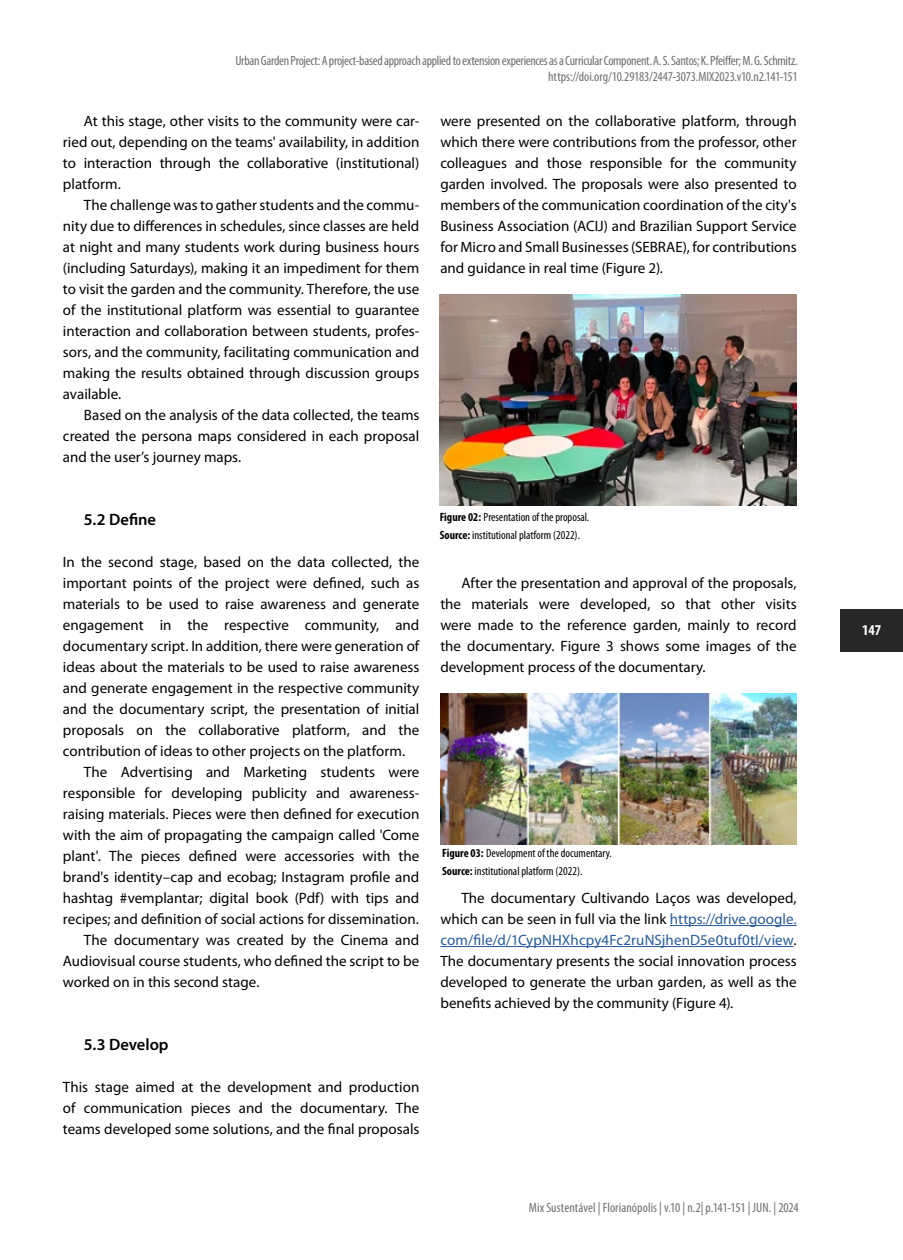
<style>
.page{position:relative;width:903px;height:1260px;background:#fff}
.page>*{position:absolute;margin:0;border:0;box-sizing:border-box;transform-origin:0 0}
.t1{font:600 16.5px "Myriad Pro";color:#000}
.t2{font:15px/21px "Myriad Pro";color:#000;text-align:justify}
.t3{font:700 condensed 15px "Myriad Pro";color:#fff}
.t4{font:condensed 13.5px/16.5px "Myriad Pro";letter-spacing:-.02em;color:#706f6f;text-align:right}
.t5{font:condensed 13.5px "Myriad Pro";letter-spacing:.005em;color:#706f6f}
.t6{font:condensed 12px/18px "Myriad Pro";color:#000}
.s1{font-weight:700}
.s2{color:#275b9b}
</style>
<div class="page">
<div style="left:840px;top:609px;width:63px;height:43px;background:#282727"></div>
<hr style="left:670px;top:925px;width:127px;height:1px;background:#275b9b">
<hr style="left:440px;top:946px;width:354px;height:1px;background:#275b9b">
<img style="left:440px;top:294px;width:357px;height:211px">
<img style="left:441px;top:693px;width:356px;height:151px">
<p class="t4" style="left:235px;top:52px;width:564px">Urban Garden Project: A project-based approach applied to extension experiences as a Curricular Component. A. S. Santos; K. Pfeiffer; M. G. Schmitz. https://doi.org/10.29183/2447-3073.MIX2023.v10.n2.141-151</p>
<p class="t2" style="left:63px;top:110px;width:358px;text-indent:21px">At this stage, other visits to the community were car&shy;ried out, depending on the teams' availability, in addition to interaction through the collaborative (institutional) platform.</p>
<p class="t2" style="left:63px;top:194px;width:358px;text-indent:21px">The challenge was to gather students and the commu&shy;nity due to differences in schedules, since classes are held at night and many students work during business hours (including Saturdays), making it an impediment for them to visit the garden and the community. Therefore, the use of the institutional platform was essential to guarantee interaction and collaboration between students, profes&shy;sors, and the community, facilitating communication and making the results obtained through discussion groups available.</p>
<p class="t2" style="left:63px;top:404px;width:358px;text-indent:21px">Based on the analysis of the data collected, the teams created the persona maps considered in each proposal and the user’s journey maps.</p>
<p class="t1" style="left:84px;top:509px;width:74px">5.2 Define</p>
<p class="t2" style="left:63px;top:551px;width:358px">In the second stage, based on the data collected, the</p>
<p class="t2" style="left:63px;top:572px;width:358px">important points of the project were defined, such as</p>
<p class="t2" style="left:63px;top:593px;width:358px">materials to be used to raise awareness and generate</p>
<p class="t2" style="left:63px;top:614px;width:358px">engagement in the respective community, and</p>
<p class="t2" style="left:63px;top:635px;width:358px">documentary script. In addition, there were generation of</p>
<p class="t2" style="left:63px;top:656px;width:358px">ideas about the materials to be used to raise awareness</p>
<p class="t2" style="left:63px;top:677px;width:358px">and generate engagement in the respective community</p>
<p class="t2" style="left:63px;top:698px;width:358px">and the documentary script, the presentation of initial</p>
<p class="t2" style="left:63px;top:719px;width:358px">proposals on the collaborative platform, and the</p>
<p class="t2" style="left:63px;top:740px;width:344px">contribution of ideas to other projects on the platform.</p>
<p class="t2" style="left:84px;top:761px;width:337px">The Advertising and Marketing students were</p>
<p class="t2" style="left:63px;top:782px;width:358px">responsible for developing publicity and awareness-</p>
<p class="t2" style="left:63px;top:803px;width:358px">raising materials. Pieces were then defined for execution</p>
<p class="t2" style="left:63px;top:824px;width:358px">with the aim of propagating the campaign called 'Come</p>
<p class="t2" style="left:63px;top:845px;width:358px">plant'. The pieces defined were accessories with the</p>
<p class="t2" style="left:63px;top:866px;width:358px">brand's identity–cap and ecobag; Instagram profile and</p>
<p class="t2" style="left:63px;top:887px;width:358px">hashtag #vemplantar; digital book (Pdf) with tips and</p>
<p class="t2" style="left:63px;top:908px;width:357px">recipes; and definition of social actions for dissemination.</p>
<p class="t2" style="left:84px;top:929px;width:337px">The documentary was created by the Cinema and</p>
<p class="t2" style="left:63px;top:950px;width:358px">Audiovisual course students, who defined the script to be</p>
<p class="t2" style="left:63px;top:971px;width:198px">worked on in this second stage.</p>
<p class="t1" style="left:84px;top:1034px;width:86px">5.3 Develop</p>
<p class="t2" style="left:63px;top:1076px;width:358px">This stage aimed at the development and production of communication pieces and the documentary. The teams developed some solutions, and the final proposals</p>
<p class="t2" style="left:440px;top:110px;width:358px">were presented on the collaborative platform, through which there were contributions from the professor, other colleagues and those responsible for the community garden involved. The proposals were also presented to members of the communication coordination of the city's Business Association (ACIJ) and Brazilian Support Service for Micro and Small Businesses (SEBRAE), for contributions and guidance in real time (Figure 2).</p>
<p class="t6" style="left:440px;top:508px;width:151px"><span class="s1">Figure 02:</span> Presentation of the proposal.<br><span class="s1">Source:</span> institutional platform (2022).</p>
<p class="t2" style="left:440px;top:572px;width:358px;text-indent:21px">After the presentation and approval of the proposals, the materials were developed, so that other visits were made to the reference garden, mainly to record the documentary. Figure 3 shows some images of the development process of the documentary.</p>
<p class="t6" style="left:442px;top:844px;width:171px"><span class="s1">Figure 03:</span> Development of the documentary.<br><span class="s1">Source:</span> institutional platform (2022).</p>
<p class="t2" style="left:440px;top:887px;width:358px;text-indent:21px">The documentary Cultivando Laços was developed, which can be seen in full via the link <span class="s2">https://drive.google. com/file/d/1CypNHXhcpy4Fc2ruNSjhenD5e0tuf0tI/view</span>.<br>The documentary presents the social innovation process developed to generate the urban garden, as well as the benefits achieved by the community (Figure 4).</p>
<p class="t5" style="left:529px;top:1200px;width:271px">Mix Sustentável | Florianópolis | v.10 | n.2| p.141-151 | JUN. | 2024</p>
<p class="t3" style="left:862px;top:620px;width:21px">147</p>
</div>
